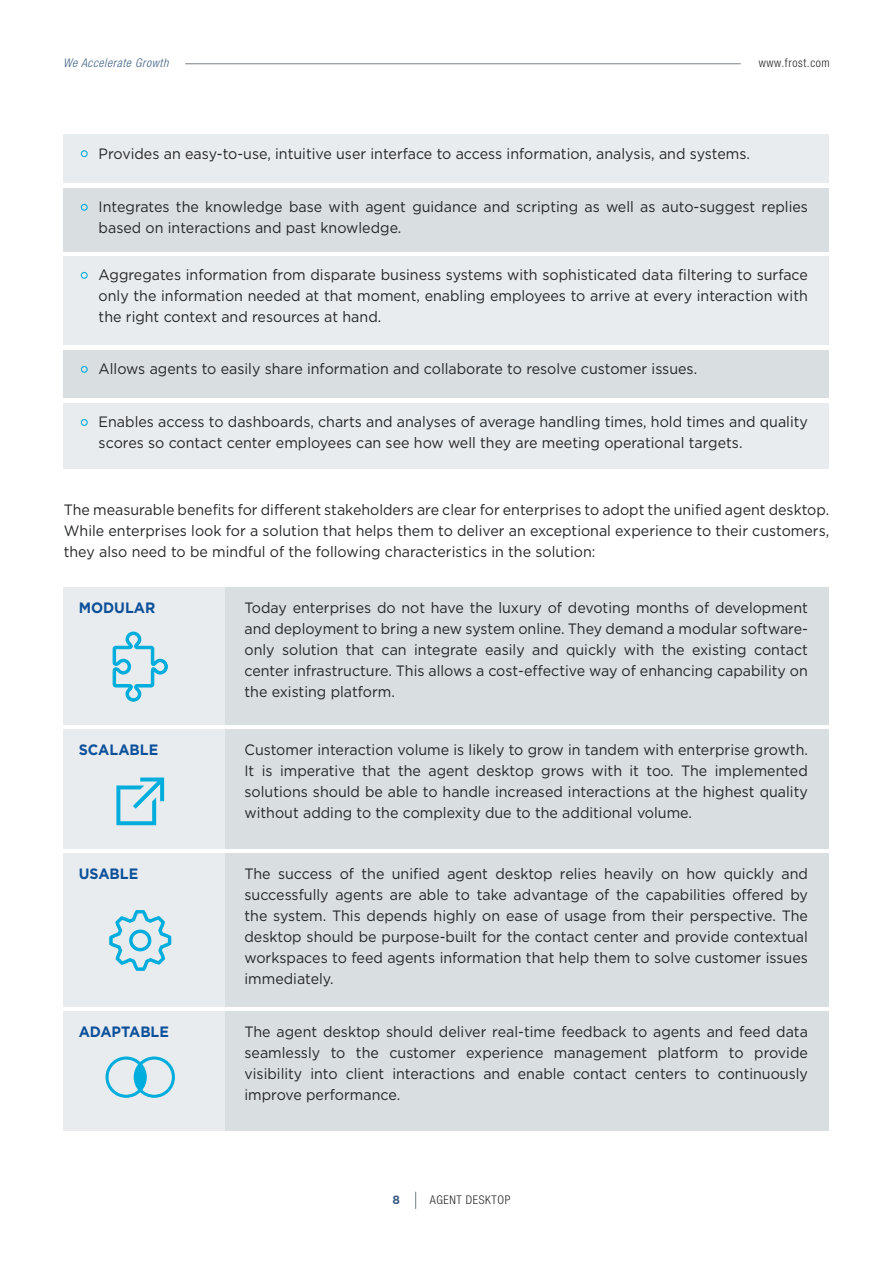
<style>
.page{position:relative;width:893px;height:1263px;background:#fff}
.page>*{position:absolute;margin:0;border:0;box-sizing:border-box;transform-origin:0 0}
.t1{font:15px/21px "Gotham";color:#242527;text-align:justify;scale:.95 1}
.t2{font:700 15px "Gotham";color:#0c509a;scale:.95 1}
.t3{font:300 condensed 12px "Helvetica Neue LT Std";letter-spacing:.05em;color:#242527}
.t4{font:italic 300 condensed 12px "Helvetica Neue LT Std";color:#3e6085}
.t5{font:700 12px "Gotham";color:#3e6085}
</style>
<div class="page">
<svg style="left:415px;top:1192px;width:1px;height:17px"></svg>
<hr style="left:186px;top:63px;width:554px;height:1px;background:#797f85">
<div style="left:64px;top:587px;width:765px;height:138px;background:#e9ecee"></div>
<div style="left:225px;top:587px;width:604px;height:138px;background:#d9dee1"></div>
<div style="left:64px;top:853px;width:765px;height:153px;background:#e9ecee"></div>
<div style="left:225px;top:853px;width:604px;height:153px;background:#d9dee1"></div>
<div style="left:64px;top:729px;width:765px;height:119px;background:#e9ecee"></div>
<div style="left:225px;top:729px;width:604px;height:119px;background:#d9dee1"></div>
<div style="left:64px;top:1011px;width:765px;height:119px;background:#e9ecee"></div>
<div style="left:225px;top:1011px;width:604px;height:119px;background:#d9dee1"></div>
<div style="left:64px;top:135px;width:765px;height:48px;background:#e9ecee"></div>
<div style="left:64px;top:403px;width:765px;height:66px;background:#e9ecee"></div>
<div style="left:64px;top:256px;width:765px;height:88px;background:#e9ecee"></div>
<div style="left:64px;top:188px;width:765px;height:64px;background:#d9dee1"></div>
<div style="left:64px;top:350px;width:765px;height:48px;background:#d9dee1"></div>
<div style="left:81px;top:150px;width:7px;height:7px;border:1px solid #00addc;border-radius:50%"></div>
<div style="left:81px;top:419px;width:7px;height:7px;border:1px solid #00addc;border-radius:50%"></div>
<div style="left:81px;top:272px;width:7px;height:7px;border:1px solid #00addc;border-radius:50%"></div>
<div style="left:81px;top:204px;width:7px;height:7px;border:1px solid #00addc;border-radius:50%"></div>
<div style="left:81px;top:366px;width:7px;height:7px;border:1px solid #00addc;border-radius:50%"></div>
<svg style="left:112px;top:631px;width:56px;height:71px"></svg>
<svg style="left:116px;top:777px;width:48px;height:48px"></svg>
<svg style="left:109px;top:910px;width:62px;height:61px"></svg>
<svg style="left:105px;top:1056px;width:70px;height:42px"></svg>
<div style="left:135px;top:1064px;width:10px;height:26px;background:#00addc;border-radius:50%"></div>
<p class="t4" style="left:63px;top:56px;width:110px">We Accelerate Growth</p>
<p class="t3" style="left:759px;top:56px;width:72px">www.frost.com</p>
<p class="t1" style="left:99px;top:143px;width:687px">Provides an easy-to-use, intuitive user interface to access information, analysis, and systems.</p>
<p class="t1" style="left:99px;top:196px;width:748px">Integrates the knowledge base with agent guidance and scripting as well as auto-suggest replies based on interactions and past knowledge.</p>
<p class="t1" style="left:99px;top:264px;width:748px">Aggregates information from disparate business systems with sophisticated data filtering to surface only the information needed at that moment, enabling employees to arrive at every interaction with the right context and resources at hand.</p>
<p class="t1" style="left:99px;top:358px;width:631px">Allows agents to easily share information and collaborate to resolve customer issues.</p>
<p class="t1" style="left:99px;top:411px;width:748px">Enables access to dashboards, charts and analyses of average handling times, hold times and quality scores so contact center employees can see how well they are meeting operational targets.</p>
<p class="t1" style="left:64px;top:499px;width:807px">The measurable benefits for different stakeholders are clear for enterprises to adopt the unified agent desktop.<br>While enterprises look for a solution that helps them to deliver an exceptional experience to their customers, they also need to be mindful of the following characteristics in the solution:</p>
<p class="t2" style="left:79px;top:599px;width:82px">MODULAR</p>
<p class="t1" style="left:244px;top:597px;width:595px">Today enterprises do not have the luxury of devoting months of development and deployment to bring a new system online. They demand a modular software&shy;only solution that can integrate easily and quickly with the existing contact center infrastructure. This allows a cost-effective way of enhancing capability on the existing platform.</p>
<p class="t2" style="left:79px;top:741px;width:85px">SCALABLE</p>
<p class="t1" style="left:244px;top:739px;width:595px">Customer interaction volume is likely to grow in tandem with enterprise growth.<br>It is imperative that the agent desktop grows with it too. The implemented solutions should be able to handle increased interactions at the highest quality without adding to the complexity due to the additional volume.</p>
<p class="t2" style="left:79px;top:865px;width:64px">USABLE</p>
<p class="t1" style="left:244px;top:863px;width:595px">The success of the unified agent desktop relies heavily on how quickly and successfully agents are able to take advantage of the capabilities offered by the system. This depends highly on ease of usage from their perspective. The desktop should be purpose-built for the contact center and provide contextual workspaces to feed agents information that help them to solve customer issues immediately.</p>
<p class="t2" style="left:79px;top:1023px;width:97px">ADAPTABLE</p>
<p class="t1" style="left:244px;top:1021px;width:595px">The agent desktop should deliver real-time feedback to agents and feed data seamlessly to the customer experience management platform to provide visibility into client interactions and enable contact centers to continuously improve performance.</p>
<p class="t5" style="left:392px;top:1193px;width:9px">8</p>
<p class="t3" style="left:430px;top:1193px;width:82px">AGENT DESKTOP</p>
</div>
